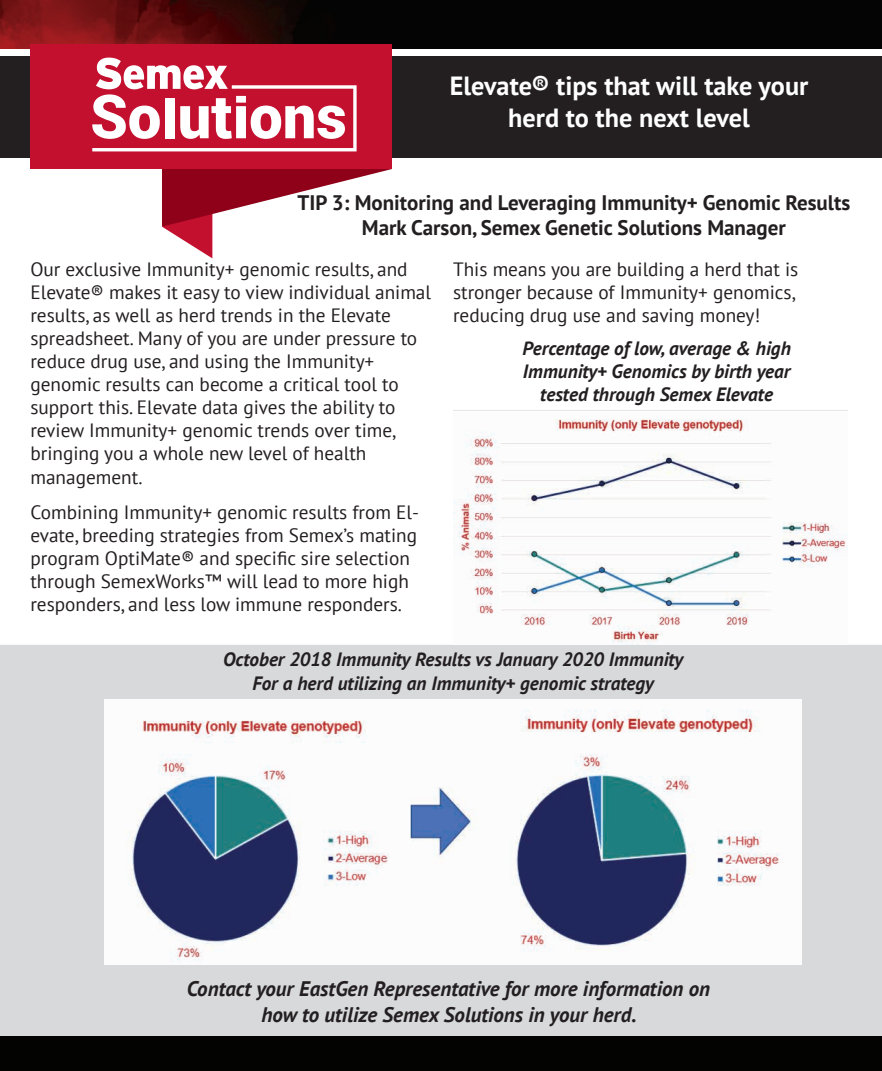
<style>
.page{position:relative;width:882px;height:1071px;background:#fff}
.page>*{position:absolute;margin:0;border:0;box-sizing:border-box;transform-origin:0 0}
.t1{font:700 26.25px/31.5px "PT Sans";color:#fff;text-align:center}
.t2{font:700 21px/25.2px "PT Sans";color:#231f20;text-align:center}
.t3{font:italic 700 21px/25.2px "PT Sans";color:#231f20;text-align:center}
.t4{font:19.25px/23.1px "PT Sans";color:#231f20}
.t5{font:italic 700 19.25px/23.1px "PT Sans";color:#231f20;text-align:center}
</style>
<div class="page">
<div style="left:0;top:56px;width:882px;height:102px;background:#231f20"></div>
<img style="left:0;top:0;width:882px;height:49px">
<svg style="left:162px;top:227px;width:50px;height:31px"></svg>
<svg style="left:162px;top:169px;width:229px;height:58px"></svg>
<div style="left:30px;top:44px;width:361px;height:125px;background:#c3102f"></div>
<svg style="left:92px;top:58px;width:265px;height:93px"></svg>
<div style="left:0;top:645px;width:882px;height:392px;background:#d8d9db"></div>
<div style="left:0;top:1037px;width:882px;height:34px;background:#030402"></div>
<img style="left:454px;top:410px;width:393px;height:234px">
<img style="left:105px;top:700px;width:696px;height:265px">
<h1 class="t1" style="left:450px;top:70px;width:360px">Elevate® tips that will take your herd to the next level</h1>
<p class="t2" style="left:298px;top:189px;width:554px">TIP 3: Monitoring and Leveraging Immunity+ Genomic Results<br>Mark Carson, Semex Genetic Solutions Manager</p>
<p class="t4" style="left:30px;top:257px;width:402px">Our exclusive Immunity+ genomic results, and Elevate® makes it easy to view individual animal results, as well as herd trends in the Elevate spreadsheet. Many of you are under pressure to reduce drug use, and using the Immunity+ genomic results can become a critical tool to support this. Elevate data gives the ability to review Immunity+ genomic trends over time, bringing you a whole new level of health management.</p>
<p class="t4" style="left:30px;top:500px;width:390px">Combining Immunity+ genomic results from El&shy;evate, breeding strategies from Semex’s mating program OptiMate® and specific sire selection through SemexWorks™ will lead to more high responders, and less low immune responders.</p>
<p class="t4" style="left:453px;top:257px;width:347px">This means you are building a herd that is stronger because of Immunity+ genomics, reducing drug use and saving money!</p>
<p class="t5" style="left:522px;top:337px;width:270px">Percentage of low, average &amp; high<br>Immunity+ Genomics by birth year tested through Semex Elevate</p>
<p class="t5" style="left:223px;top:648px;width:462px">October 2018 Immunity Results vs January 2020 Immunity<br>For a herd utilizing an Immunity+ genomic strategy</p>
<p class="t3" style="left:187px;top:976px;width:525px">Contact your EastGen Representative for more information on how to utilize Semex Solutions in your herd.</p>
</div>
